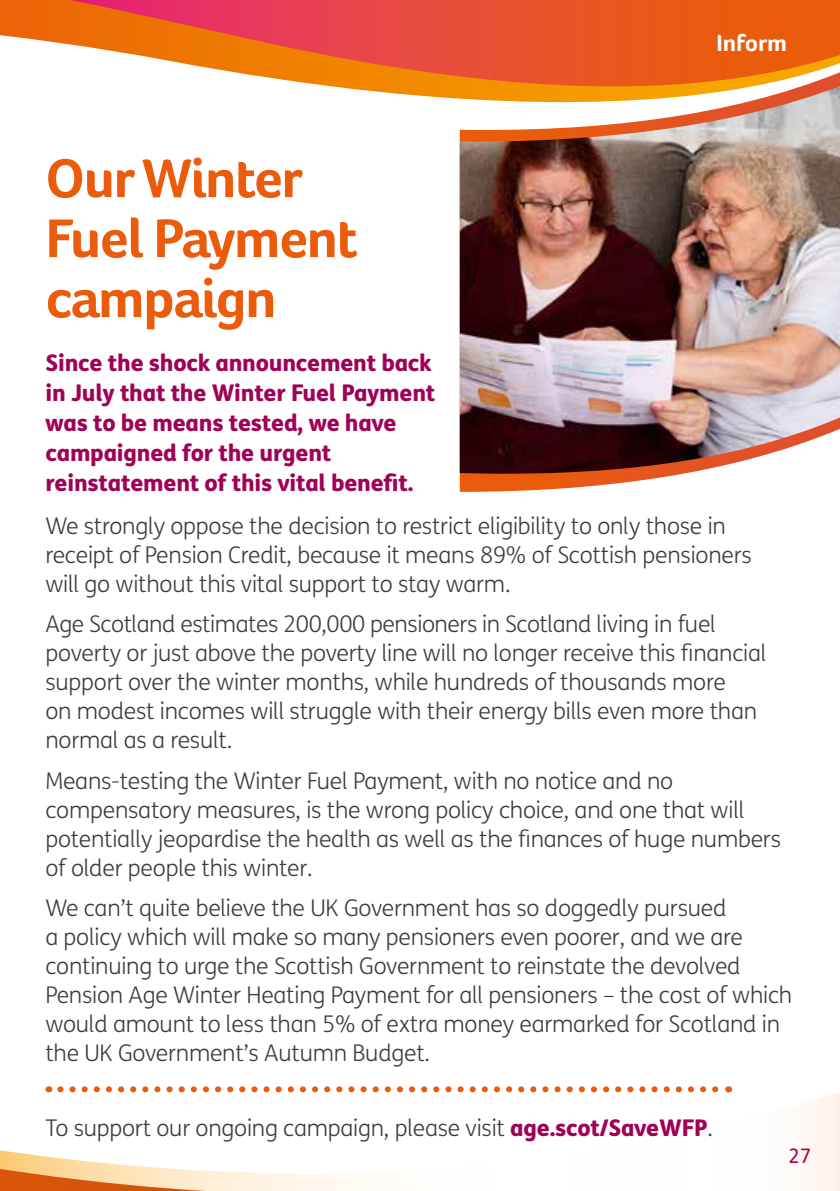
<style>
.page{position:relative;width:840px;height:1191px;background:#fff}
.page>*{position:absolute;margin:0;border:0;box-sizing:border-box;transform-origin:0 0}
.t1{font:700 56px/60px "Foco Age UK";letter-spacing:-.025em;color:#ea5b0b}
.t2{font:700 24px "Foco Age UK";color:#fff}
.t3{font:300 23px/29px "FS Me";letter-spacing:-.01em;color:#3c3c3b}
.t4{font:800 23px/30px "FS Me";letter-spacing:-.01em;color:#a00057}
.t5{font:20px "FS Me";color:#a00057}
.s1{font-weight:800;color:#a00057}
</style>
<div class="page">
<div style="left:805px;top:1092px;width:34px;height:99px;background:#fef5ef"></div>
<svg style="left:0;top:1086px;width:733px;height:105px"></svg>
<svg style="left:0;top:0;width:839px;height:99px"></svg>
<svg style="left:60px;top:1086px;width:661px;height:6px"></svg>
<svg style="left:459px;top:72px;width:380px;height:420px"></svg>
<img style="left:459px;top:86px;width:380px;height:390px">
<h1 class="t1" style="left:45px;top:148px;width:314px">Our Winter<br>Fuel Payment campaign</h1>
<p class="t4" style="left:45px;top:346px;width:391px">Since the shock announcement back in July that the Winter Fuel Payment was to be means tested, we have campaigned for the urgent reinstatement of this vital benefit.</p>
<p class="t2" style="left:716px;top:29px;width:72px">Inform</p>
<p class="t3" style="left:45px;top:511px;width:707px">We strongly oppose the decision to restrict eligibility to only those in receipt of Pension Credit, because it means 89% of Scottish pensioners will go without this vital support to stay warm.</p>
<p class="t3" style="left:45px;top:609px;width:722px">Age Scotland estimates 200,000 pensioners in Scotland living in fuel poverty or just above the poverty line will no longer receive this financial support over the winter months, while hundreds of thousands more<br>on modest incomes will struggle with their energy bills even more than normal as a result.</p>
<p class="t3" style="left:45px;top:765px;width:736px">Means-testing the Winter Fuel Payment, with no notice and no compensatory measures, is the wrong policy choice, and one that will potentially jeopardise the health as well as the finances of huge numbers of older people this winter.</p>
<p class="t3" style="left:45px;top:893px;width:748px">We can’t quite believe the UK Government has so doggedly pursued<br>a policy which will make so many pensioners even poorer, and we are continuing to urge the Scottish Government to reinstate the devolved Pension Age Winter Heating Payment for all pensioners – the cost of which would amount to less than 5% of extra money earmarked for Scotland in the UK Government’s Autumn Budget.</p>
<p class="t3" style="left:45px;top:1112px;width:668px">To support our ongoing campaign, please visit <span class="s1">age.scot/SaveWFP</span>.</p>
<p class="t5" style="left:788px;top:1142px;width:24px">27</p>
</div>
